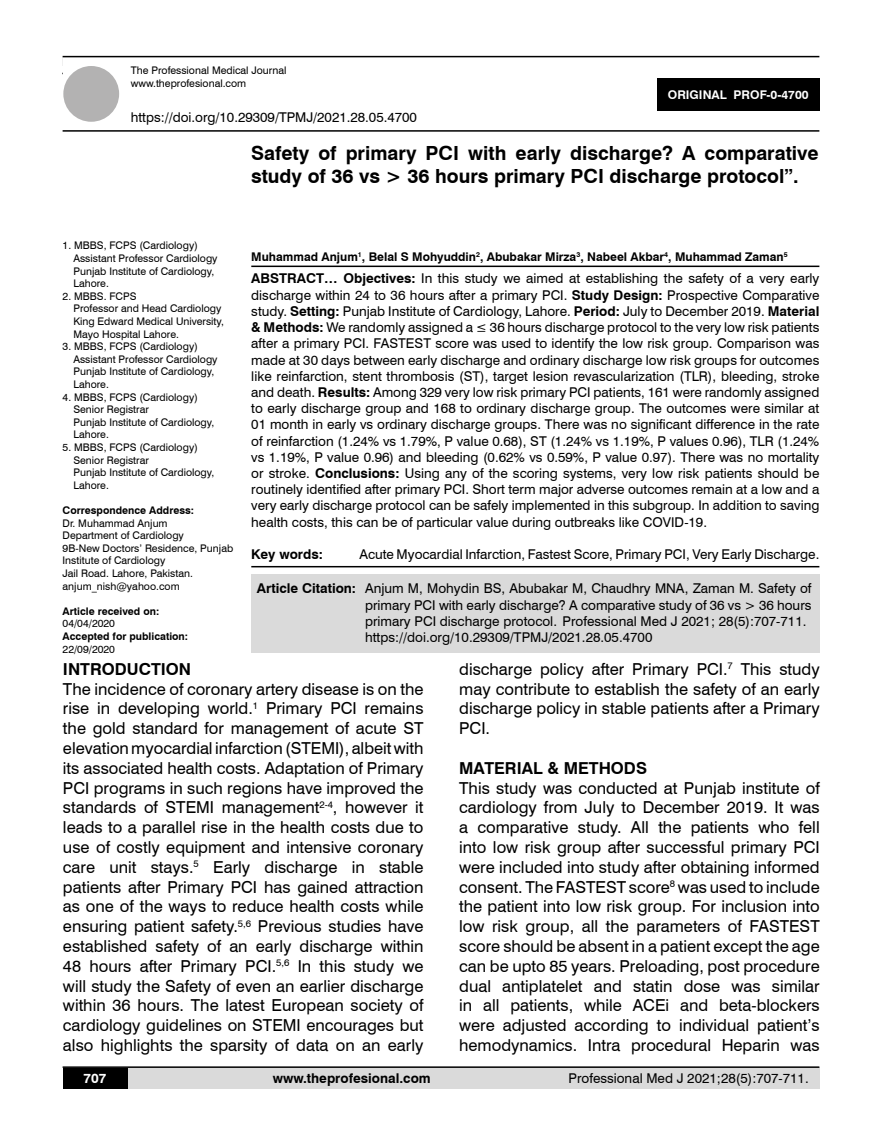
<style>
.page{position:relative;width:882px;height:1145px;background:#fff}
.page>*{position:absolute;margin:0;border:0;box-sizing:border-box;transform-origin:0 0}
.t1{font:700 19.5px/23.4px "Swiss 721 BT";color:#000}
.t2{font:16.5px/19.8px "Swiss 721 BT";color:#000;text-align:justify}
.t3{font:700 16.5px "Swiss 721 BT";color:#000}
.t4{font:13.5px/16.2px "Swiss 721 BT";color:#000;text-align:justify}
.t5{font:700 13.5px "Swiss 721 BT";color:#000}
.t6{font:700 13.5px "Swiss 721 BT";color:#fff}
.t7{font:700 12px "Swiss 721 BT";color:#000}
.t8{font:700 12px "Swiss 721 BT";color:#fff}
.t9{font:10.5px/12.6px "Swiss 721 BT";color:#000}
.t10{font:700 10.5px "Swiss 721 BT";color:#000}
.s1{font-weight:700}
</style>
<div class="page">
<div style="left:63px;top:1067px;width:756px;height:21px;background:#dadada"></div>
<hr style="left:63px;top:1066px;width:756px;height:2px;background:#000">
<div style="left:63px;top:1068px;width:64px;height:20px;background:#000"></div>
<hr style="left:62px;top:73px;width:756px;height:1px;background:#000">
<div style="left:63px;top:56px;width:756px;height:75px;background:#fff"></div>
<hr style="left:63px;top:56px;width:756px;height:1px;background:#000">
<hr style="left:63px;top:130px;width:756px;height:2px;background:#000">
<div style="left:63px;top:66px;width:56px;height:56px;background:#b3b2b2;border-radius:50%"></div>
<div style="left:657px;top:78px;width:162px;height:33px;background:#000"></div>
<hr style="left:251px;top:265px;width:568px;height:2px;background:#000">
<hr style="left:251px;top:566px;width:568px;height:1px;background:#000">
<div style="left:251px;top:574px;width:568px;height:78px;background:#dadada"></div>
<p class="t9" style="left:131px;top:64px;width:157px">The Professional Medical Journal www.theprofesional.com</p>
<p class="t4" style="left:131px;top:108px;width:287px">https://doi.org/10.29309/TPMJ/2021.28.05.4700</p>
<p class="t8" style="left:667px;top:87px;width:142px">ORIGINAL PROF-0-4700</p>
<h1 class="t1" style="left:251px;top:141px;width:569px">Safety of primary PCI with early discharge? A comparative study of 36 vs &gt; 36 hours primary PCI discharge protocol”.</h1>
<p class="t9" style="left:73px;top:239px;width:146px;text-indent:-11px">1. MBBS, FCPS (Cardiology)<br>Assistant Professor Cardiology<br>Punjab Institute of Cardiology,<br>Lahore.</p>
<p class="t9" style="left:73px;top:289px;width:152px;text-indent:-11px">2. MBBS. FCPS<br>Professor and Head Cardiology<br>King Edward Medical University,<br>Mayo Hospital Lahore.</p>
<p class="t9" style="left:73px;top:340px;width:146px;text-indent:-11px">3. MBBS, FCPS (Cardiology)<br>Assistant Professor Cardiology<br>Punjab Institute of Cardiology,<br>Lahore.</p>
<p class="t9" style="left:73px;top:390px;width:142px;text-indent:-11px">4. MBBS, FCPS (Cardiology)<br>Senior Registrar<br>Punjab Institute of Cardiology,<br>Lahore.</p>
<p class="t9" style="left:73px;top:440px;width:142px;text-indent:-11px">5. MBBS, FCPS (Cardiology)<br>Senior Registrar<br>Punjab Institute of Cardiology,<br>Lahore.</p>
<p class="t10" style="left:63px;top:503px;width:133px">Correspondence Address:</p>
<p class="t9" style="left:63px;top:516px;width:172px">Dr. Muhammad Anjum<br>Department of Cardiology<br>9B-New Doctors’ Residence, Punjab<br>Institute of Cardiology<br>Jail Road. Lahore, Pakistan. anjum_nish@yahoo.com</p>
<p class="t10" style="left:63px;top:604px;width:98px">Article received on:</p>
<p class="t9" style="left:63px;top:617px;width:54px">04/04/2020</p>
<p class="t10" style="left:63px;top:629px;width:127px">Accepted for publication:</p>
<p class="t9" style="left:63px;top:642px;width:54px">22/09/2020</p>
<p class="t7" style="left:251px;top:248px;width:537px">Muhammad Anjum<sup>1</sup>, Belal S Mohyuddin<sup>2</sup>, Abubakar Mirza<sup>3</sup>, Nabeel Akbar<sup>4</sup>, Muhammad Zaman<sup>5</sup></p>
<p class="t4" style="left:251px;top:270px;width:569px"><span class="s1">ABSTRACT… Objectives:</span> In this study we aimed at establishing the safety of a very early discharge within 24 to 36 hours after a primary PCI. <span class="s1">Study Design:</span> Prospective Comparative study. <span class="s1">Setting:</span> Punjab Institute of Cardiology, Lahore. <span class="s1">Period:</span> July to December 2019. <span class="s1">Material &amp; Methods:</span> We randomly assigned a ≤ 36 hours discharge protocol to the very low risk patients after a primary PCI. FASTEST score was used to identify the low risk group. Comparison was made at 30 days between early discharge and ordinary discharge low risk groups for outcomes like reinfarction, stent thrombosis (ST), target lesion revascularization (TLR), bleeding, stroke and death. <span class="s1">Results:</span> Among 329 very low risk primary PCI patients, 161 were randomly assigned to early discharge group and 168 to ordinary discharge group. The outcomes were similar at 01 month in early vs ordinary discharge groups. There was no significant difference in the rate of reinfarction (1.24% vs 1.79%, P value 0.68), ST (1.24% vs 1.19%, P values 0.96), TLR (1.24% vs 1.19%, P value 0.96) and bleeding (0.62% vs 0.59%, P value 0.97). There was no mortality or stroke. <span class="s1">Conclusions:</span> Using any of the scoring systems, very low risk patients should be routinely identified after primary PCI. Short term major adverse outcomes remain at a low and a very early discharge protocol can be safely implemented in this subgroup. In addition to saving health costs, this can be of particular value during outbreaks like COVID-19.</p>
<p class="t5" style="left:251px;top:545px;width:73px">Key words:</p>
<p class="t4" style="left:359px;top:545px;width:461px">Acute Myocardial Infarction, Fastest Score, Primary PCI, Very Early Discharge.</p>
<p class="t4" style="left:365px;top:580px;width:448px;text-align:left;text-indent:-108px"><span class="s1">Article Citation:</span> Anjum M, Mohydin BS, Abubakar M, Chaudhry MNA, Zaman M. Safety of primary PCI with early discharge? A comparative study of 36 vs &gt; 36 hours primary PCI discharge protocol. Professional Med J 2021; 28(5):707-711. https://doi.org/10.29309/TPMJ/2021.28.05.4700</p>
<p class="t3" style="left:63px;top:657px;width:130px">INTRODUCTION</p>
<p class="t2" style="left:63px;top:678px;width:362px">The incidence of coronary artery disease is on the rise in developing world.<sup>1</sup> Primary PCI remains the gold standard for management of acute ST elevation myocardial infarction (STEMI), albeit with its associated health costs. Adaptation of Primary PCI programs in such regions have improved the standards of STEMI management<sup>2-4</sup>, however it leads to a parallel rise in the health costs due to use of costly equipment and intensive coronary care unit stays.<sup>5</sup> Early discharge in stable patients after Primary PCI has gained attraction as one of the ways to reduce health costs while ensuring patient safety.<sup>5,6</sup> Previous studies have established safety of an early discharge within 48 hours after Primary PCI.<sup>5,6</sup> In this study we will study the Safety of even an earlier discharge within 36 hours. The latest European society of cardiology guidelines on STEMI encourages but also highlights the sparsity of data on an early</p>
<p class="t2" style="left:459px;top:658px;width:362px">discharge policy after Primary PCI.<sup>7</sup> This study may contribute to establish the safety of an early discharge policy in stable patients after a Primary PCI.</p>
<p class="t3" style="left:459px;top:756px;width:189px">MATERIAL &amp; METHODS</p>
<p class="t2" style="left:459px;top:777px;width:362px">This study was conducted at Punjab institute of cardiology from July to December 2019. It was a comparative study. All the patients who fell into low risk group after successful primary PCI were included into study after obtaining informed consent. The FASTEST score<sup>8</sup> was used to include the patient into low risk group. For inclusion into low risk group, all the parameters of FASTEST score should be absent in a patient except the age can be upto 85 years. Preloading, post procedure dual antiplatelet and statin dose was similar in all patients, while ACEi and beta-blockers were adjusted according to individual patient’s hemodynamics. Intra procedural Heparin was</p>
<p class="t6" style="left:83px;top:1069px;width:24px">707</p>
<p class="t5" style="left:273px;top:1069px;width:159px">www.theprofesional.com</p>
<p class="t4" style="left:568px;top:1069px;width:241px">Professional Med J 2021;28(5):707-711.</p>
</div>
